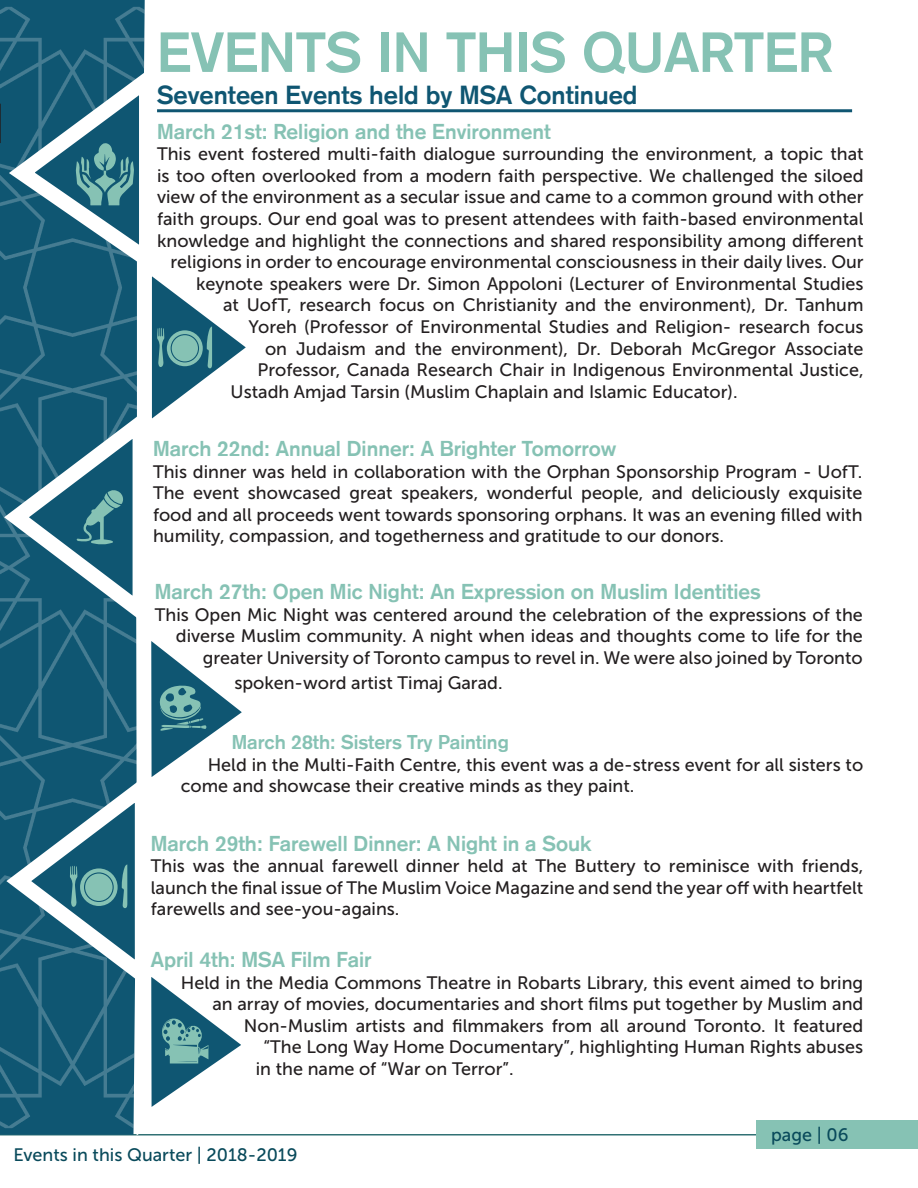
<style>
.page{position:relative;width:918px;height:1188px;background:#fff}
.page>*{position:absolute;margin:0;border:0;box-sizing:border-box;transform-origin:0 0}
.t1{font:700 55.5px "Akzidenz Grotesk CE";color:#86c2b4}
.t2{font:700 25.5px "Akzidenz Grotesk CE";color:#0f5672}
.t3{font:700 21px "Akzidenz Grotesk CE";color:#86c2b4}
.t4{font:700 19.5px "Akzidenz Grotesk CE";color:#86c2b4}
.t5{font:18px/21.6px "Museo Sans 500";color:#231f20;text-align:justify}
.t6{font:18px "Museo Sans 500";color:#094a5b}
</style>
<div class="page">
<div style="left:756px;top:1121px;width:162px;height:28px;background:#86c2b4"></div>
<hr style="left:0;top:1134px;width:756px;height:2px;background:#317174">
<img style="left:0;top:0;width:145px;height:51px">
<hr style="left:157px;top:109px;width:695px;height:3px;background:#0f5672">
<svg style="left:0;top:51px;width:283px;height:1085px"></svg>
<p class="t1" style="left:157px;top:18px;width:677px">EVENTS IN THIS QUARTER</p>
<p class="t2" style="left:157px;top:79px;width:482px">Seventeen Events held by MSA Continued</p>
<p class="t3" style="left:157px;top:118px;width:395px">March 21st: Religion and the Environment</p>
<p class="t5" style="left:157px;top:143px;width:708px">This event fostered multi-faith dialogue surrounding the environment, a topic that</p>
<p class="t5" style="left:157px;top:165px;width:708px">is too often overlooked from a modern faith perspective. We challenged the siloed</p>
<p class="t5" style="left:157px;top:187px;width:708px">view of the environment as a secular issue and came to a common ground with other</p>
<p class="t5" style="left:157px;top:208px;width:708px">faith groups. Our end goal was to present attendees with faith-based environmental</p>
<p class="t5" style="left:157px;top:230px;width:708px">knowledge and highlight the connections and shared responsibility among different</p>
<p class="t5" style="left:171px;top:251px;width:695px">religions in order to encourage environmental consciousness in their daily lives. Our</p>
<p class="t5" style="left:196px;top:273px;width:669px">keynote speakers were Dr. Simon Appoloni (Lecturer of Environmental Studies</p>
<p class="t5" style="left:223px;top:295px;width:642px">at UofT, research focus on Christianity and the environment), Dr. Tanhum</p>
<p class="t5" style="left:249px;top:316px;width:616px">Yoreh (Professor of Environmental Studies and Religion- research focus</p>
<p class="t5" style="left:265px;top:338px;width:600px">on Judaism and the environment), Dr. Deborah McGregor Associate</p>
<p class="t5" style="left:258px;top:359px;width:608px">Professor, Canada Research Chair in Indigenous Environmental Justice,</p>
<p class="t5" style="left:231px;top:381px;width:509px">Ustadh Amjad Tarsin (Muslim Chaplain and Islamic Educator).</p>
<p class="t3" style="left:153px;top:436px;width:465px">March 22nd: Annual Dinner: A Brighter Tomorrow</p>
<p class="t5" style="left:153px;top:461px;width:711px">This dinner was held in collaboration with the Orphan Sponsorship Program - UofT.<br>The event showcased great speakers, wonderful people, and deliciously exquisite food and all proceeds went towards sponsoring orphans. It was an evening filled with humility, compassion, and togetherness and gratitude to our donors.</p>
<p class="t3" style="left:155px;top:579px;width:607px">March 27th: Open Mic Night: An Expression on Muslim Identities</p>
<p class="t5" style="left:155px;top:604px;width:710px;text-align:right">This Open Mic Night was centered around the celebration of the expressions of the diverse Muslim community. A night when ideas and thoughts come to life for the greater University of Toronto campus to revel in. We were also joined by Toronto</p>
<p class="t5" style="left:234px;top:672px;width:270px">spoken-word artist Timaj Garad.</p>
<p class="t4" style="left:232px;top:730px;width:279px">March 28th: Sisters Try Painting</p>
<p class="t5" style="left:181px;top:754px;width:684px;text-indent:27px">Held in the Multi-Faith Centre, this event was a de-stress event for all sisters to come and showcase their creative minds as they paint.</p>
<p class="t3" style="left:151px;top:830px;width:442px">March 29th: Farewell Dinner: A Night in a Souk</p>
<p class="t5" style="left:151px;top:855px;width:714px">This was the annual farewell dinner held at The Buttery to reminisce with friends, launch the final issue of The Muslim Voice Magazine and send the year off with heartfelt farewells and see-you-agains.</p>
<p class="t3" style="left:151px;top:947px;width:222px">April 4th: MSA Film Fair</p>
<p class="t5" style="left:181px;top:972px;width:684px">Held in the Media Commons Theatre in Robarts Library, this event aimed to bring</p>
<p class="t5" style="left:212px;top:993px;width:653px">an array of movies, documentaries and short films put together by Muslim and</p>
<p class="t5" style="left:244px;top:1015px;width:621px">Non-Muslim artists and filmmakers from all around Toronto. It featured</p>
<p class="t5" style="left:263px;top:1036px;width:601px">“The Long Way Home Documentary”, highlighting Human Rights abuses</p>
<p class="t5" style="left:256px;top:1058px;width:259px">in the name of “War on Terror”.</p>
<p class="t6" style="left:14px;top:1145px;width:286px">Events in this Quarter | 2018-2019</p>
<p class="t6" style="left:771px;top:1125px;width:79px">page | 06</p>
</div>
